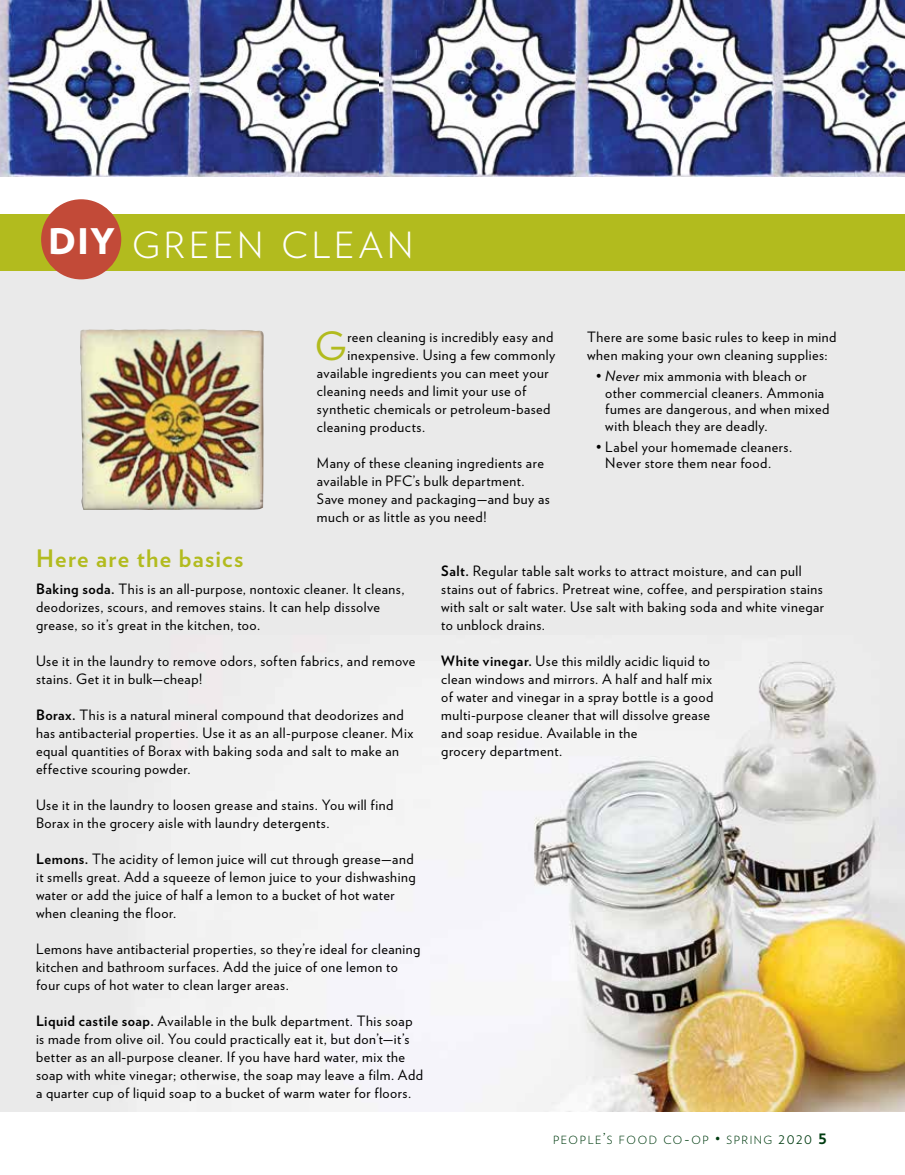
<style>
.page{position:relative;width:905px;height:1175px;background:#fff}
.page>*{position:absolute;margin:0;border:0;box-sizing:border-box;transform-origin:0 0}
.t1{font:38.85px "Verlag";color:#b2bb1e}
.t2{font:300 36px "Verlag";letter-spacing:.105em;color:#fff}
.t3{font:700 24px "Verlag";letter-spacing:.055em;color:#b2bb1e}
.t4{font:14.25px/18px "Verlag";letter-spacing:.035em;color:#000}
.t5{font:300 11.25px "Verlag";letter-spacing:.135em;color:#003c11}
.s1{font-weight:900;font-size:35.25px}
.s2{font-style:italic}
.s3{font-weight:700}
.s4{font-size:15px}
.s5{font-weight:700;font-size:18px}
</style>
<div class="page">
<img style="left:0;top:271px;width:904px;height:841px">
<div style="left:0;top:215px;width:904px;height:56px;background:#b2bb1e"></div>
<img style="left:0;top:0;width:904px;height:176px">
<div style="left:41px;top:199px;width:80px;height:80px;background:#c24a38;border-radius:50%"></div>
<img style="left:80px;top:329px;width:184px;height:181px">
<h2 class="t2" style="left:48px;top:224px;width:367px"><span class="s1">DIY</span> GREEN CLEAN</h2>
<h1 class="t1" style="left:315px;top:323px;width:33px">∂</h1>
<p class="t4" style="left:347px;top:328px;width:207px">reen cleaning is incredibly easy and</p>
<p class="t4" style="left:347px;top:346px;width:209px">inexpensive. Using a few commonly</p>
<p class="t4" style="left:317px;top:364px;width:233px">available ingredients you can meet your</p>
<p class="t4" style="left:317px;top:382px;width:211px">cleaning needs and limit your use of</p>
<p class="t4" style="left:317px;top:400px;width:235px">synthetic chemicals or petroleum-based</p>
<p class="t4" style="left:317px;top:418px;width:110px">cleaning products.</p>
<p class="t4" style="left:317px;top:454px;width:234px">Many of these cleaning ingredients are available in PFC’s bulk department.<br>Save money and packaging—and buy as much or as little as you need!</p>
<p class="t4" style="left:587px;top:328px;width:251px">There are some basic rules to keep in mind when making your own cleaning supplies:</p>
<p class="t4" style="left:605px;top:368px;width:225px;line-height:16.5px;text-indent:-9px">• <span class="s2">Never</span> mix ammonia with bleach or other commercial cleaners. Ammonia fumes are dangerous, and when mixed with bleach they are deadly.</p>
<p class="t4" style="left:605px;top:438px;width:188px;line-height:16.5px;text-indent:-9px">• Label your homemade cleaners.<br>Never store them near food.</p>
<h3 class="t3" style="left:36px;top:544px;width:209px">Here are the basics</h3>
<p class="t4" style="left:36px;top:580px;width:370px"><span class="s3">Baking soda.</span> This is an all-purpose, nontoxic cleaner. It cleans, deodorizes, scours, and removes stains. It can help dissolve grease, so it’s great in the kitchen, too.</p>
<p class="t4" style="left:36px;top:652px;width:381px">Use it in the laundry to remove odors, soften fabrics, and remove stains. Get it in bulk—cheap!</p>
<p class="t4" style="left:36px;top:706px;width:379px"><span class="s3">Borax.</span> This is a natural mineral compound that deodorizes and has antibacterial properties. Use it as an all-purpose cleaner. Mix equal quantities of Borax with baking soda and salt to make an effective scouring powder.</p>
<p class="t4" style="left:36px;top:796px;width:359px">Use it in the laundry to loosen grease and stains. You will find<br>Borax in the grocery aisle with laundry detergents.</p>
<p class="t4" style="left:36px;top:850px;width:381px"><span class="s3">Lemons.</span> The acidity of lemon juice will cut through grease—and it smells great. Add a squeeze of lemon juice to your dishwashing water or add the juice of half a lemon to a bucket of hot water when cleaning the floor.</p>
<p class="t4" style="left:36px;top:940px;width:386px">Lemons have antibacterial properties, so they’re ideal for cleaning kitchen and bathroom surfaces. Add the juice of one lemon to four cups of hot water to clean larger areas.</p>
<p class="t4" style="left:36px;top:1012px;width:388px"><span class="s3">Liquid castile soap.</span> Available in the bulk department. This soap is made from olive oil. You could practically eat it, but don’t—it’s better as an all-purpose cleaner. If you have hard water, mix the soap with white vinegar; otherwise, the soap may leave a film. Add a quarter cup of liquid soap to a bucket of warm water for floors.</p>
<p class="t4" style="left:441px;top:562px;width:384px"><span class="s3">Salt.</span> Regular table salt works to attract moisture, and can pull stains out of fabrics. Pretreat wine, coffee, and perspiration stains with salt or salt water. Use salt with baking soda and white vinegar to unblock drains.</p>
<p class="t4" style="left:441px;top:652px;width:274px"><span class="s3">White vinegar.</span> Use this mildly acidic liquid to clean windows and mirrors. A half and half mix of water and vinegar in a spray bottle is a good multi-purpose cleaner that will dissolve grease and soap residue. Available in the<br>grocery department.</p>
<p class="t5" style="left:553px;top:1133px;width:275px">PEOPLE<span class="s4">’</span>S FOOD CO<span class="s4">-</span>OP <span class="s4">•</span> SPRING <span class="s4">2020</span> <span class="s5">5</span></p>
</div>
